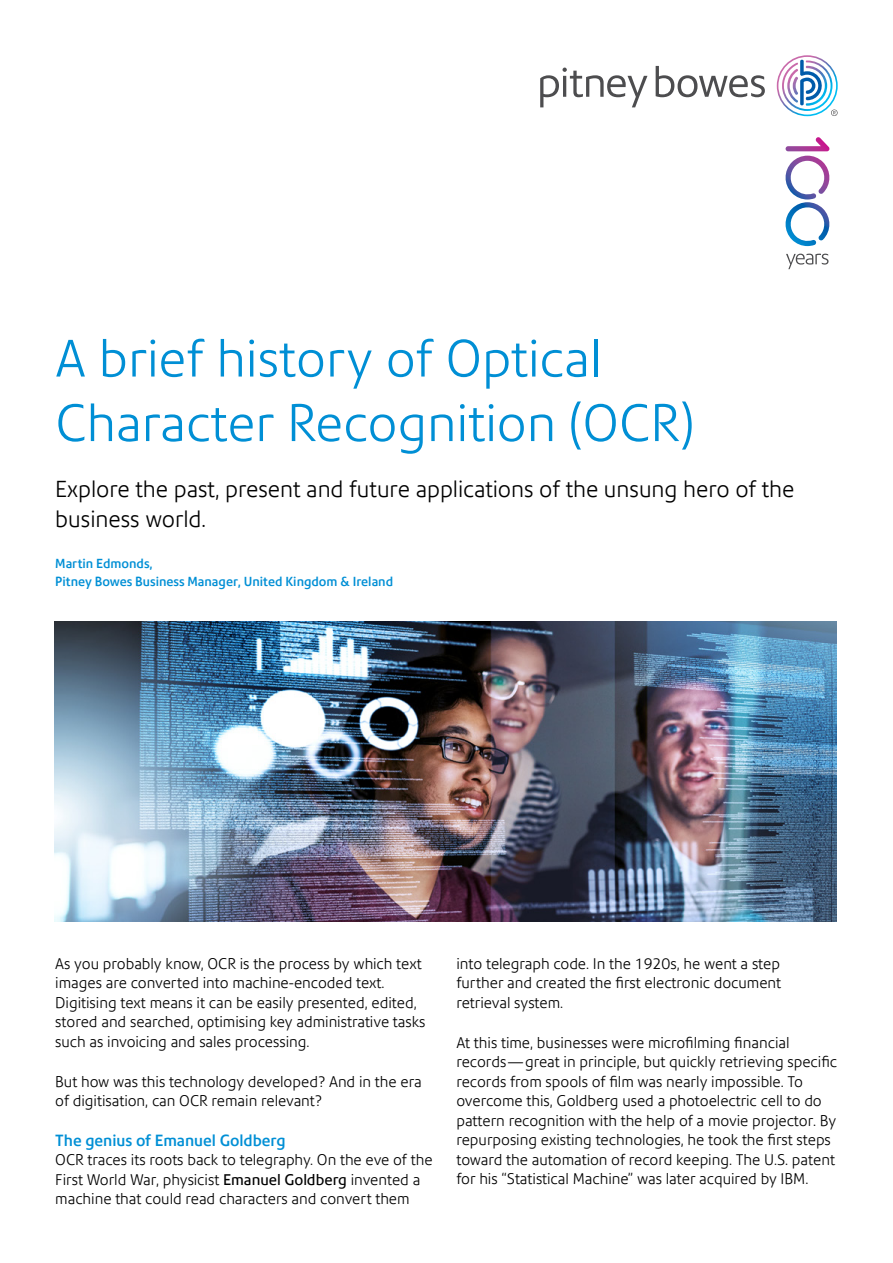
<style>
.page{position:relative;width:893px;height:1263px;background:#fff}
.page>*{position:absolute;margin:0;border:0;box-sizing:border-box;transform-origin:0 0}
.t1{font:300 51px/64.5px "Precision Sans";color:#008fd5}
.t2{font:300 22.5px/30px "Precision Sans";color:#000}
.t3{font:500 15.75px "Precision Sans";color:#008fd5}
.t4{font:300 15px/19.5px "Precision Sans";color:#000}
.t5{font:500 12.75px/18px "Precision Sans";color:#008fd5}
.s1{font-weight:400}
</style>
<div class="page">
<img style="left:54px;top:621px;width:782px;height:300px">
<svg style="left:540px;top:66px;width:225px;height:41px"></svg>
<svg style="left:777px;top:55px;width:61px;height:61px"></svg>
<svg style="left:785px;top:137px;width:45px;height:109px"></svg>
<svg style="left:786px;top:254px;width:42px;height:15px"></svg>
<h1 class="t1" style="left:55px;top:326px;width:640px">A brief history of Optical<br>Character Recognition (OCR)</h1>
<h2 class="t2" style="left:55px;top:474px;width:741px">Explore the past, present and future applications of the unsung hero of the business world.</h2>
<p class="t5" style="left:55px;top:555px;width:339px">Martin Edmonds,<br>Pitney Bowes Business Manager, United Kingdom &amp; Ireland</p>
<p class="t4" style="left:55px;top:954px;width:372px">As you probably know, OCR is the process by which text images are converted into machine-encoded text.<br>Digitising text means it can be easily presented, edited, stored and searched, optimising key administrative tasks such as invoicing and sales processing.</p>
<p class="t4" style="left:55px;top:1071px;width:368px">But how was this technology developed? And in the era of digitisation, can OCR remain relevant?</p>
<p class="t3" style="left:55px;top:1131px;width:232px">The genius of Emanuel Goldberg</p>
<p class="t4" style="left:55px;top:1150px;width:379px">OCR traces its roots back to telegraphy. On the eve of the<br>First World War, physicist <span class="s1">Emanuel Goldberg</span> invented a machine that could read characters and convert them</p>
<p class="t4" style="left:456px;top:954px;width:326px;text-align:justify">into telegraph code. In the 1920s, he went a step further and created the first electronic document retrieval system.</p>
<p class="t4" style="left:456px;top:1032px;width:382px">At this time, businesses were microfilming financial records—great in principle, but quickly retrieving specific records from spools of film was nearly impossible. To overcome this, Goldberg used a photoelectric cell to do pattern recognition with the help of a movie projector. By repurposing existing technologies, he took the first steps toward the automation of record keeping. The U.S. patent for his “Statistical Machine” was later acquired by IBM.</p>
</div>
